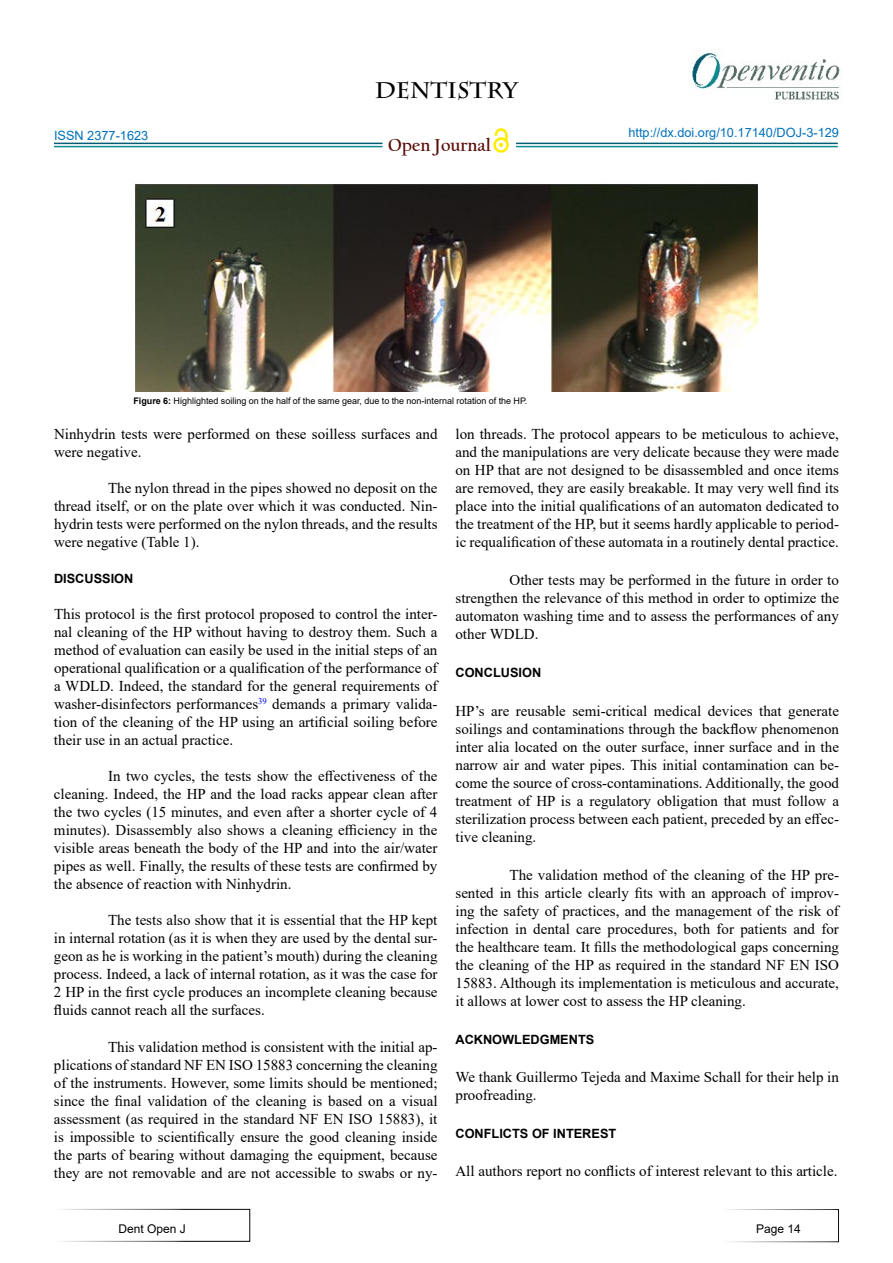
<style>
.page{position:relative;width:893px;height:1263px;background:#fff}
.page>*{position:absolute;margin:0;border:0;box-sizing:border-box;transform-origin:0 0}
.t1{font:700 22.5px "Charlemagne Std";color:#000}
.t2{font:700 18.15px "Californian FB";color:#580b05}
.t3{font:15px/18px "Times New Roman";color:#000;text-align:justify}
.t4{font:700 12.75px "Arial";color:#000}
.t5{font:12.75px "Arial";color:#0072bc}
.t6{font:12.75px "Arial";color:#0071bc}
.t7{font:12px "Arial";color:#000}
.t8{font:9px "Arial";color:#000}
.s1{font-weight:700}
</style>
<div class="page">
<hr style="left:54px;top:143px;width:328px;height:1px;background:#015d75">
<hr style="left:54px;top:146px;width:328px;height:1px;background:#0a8b93">
<hr style="left:516px;top:143px;width:322px;height:1px;background:#015d75">
<hr style="left:516px;top:146px;width:322px;height:1px;background:#0a8b93">
<svg style="left:493px;top:137px;width:16px;height:16px"></svg>
<svg style="left:496px;top:140px;width:10px;height:10px"></svg>
<svg style="left:495px;top:128px;width:13px;height:19px"></svg>
<div style="left:54px;top:1209px;width:196px;height:33px;border:1px solid #fff"></div>
<div style="left:723px;top:1209px;width:116px;height:33px;border:1px solid #fff"></div>
<img style="left:691px;top:52px;width:149px;height:48px">
<img style="left:134px;top:182px;width:625px;height:210px">
<p class="t6" style="left:54px;top:127px;width:96px">ISSN 2377-1623</p>
<h1 class="t1" style="left:375px;top:77px;width:144px">DENTISTRY</h1>
<p class="t2" style="left:388px;top:135px;width:104px">Open Journal</p>
<p class="t8" style="left:133px;top:395px;width:396px"><span class="s1">Figure 6:</span> Highlighted soiling on the half of the same gear, due to the non-internal rotation of the HP.</p>
<p class="t5" style="left:628px;top:124px;width:212px">http://dx.doi.org/10.17140/DOJ-3-129</p>
<p class="t3" style="left:54px;top:424px;width:385px">Ninhydrin tests were performed on these soilless surfaces and were negative.</p>
<p class="t3" style="left:54px;top:478px;width:385px;text-indent:54px">The nylon thread in the pipes showed no deposit on the thread itself, or on the plate over which it was conducted. Nin&shy;hydrin tests were performed on the nylon threads, and the results were negative (Table 1).</p>
<p class="t4" style="left:54px;top:569px;width:81px">DISCUSSION</p>
<p class="t3" style="left:54px;top:604px;width:385px">This protocol is the first protocol proposed to control the inter&shy;nal cleaning of the HP without having to destroy them. Such a method of evaluation can easily be used in the initial steps of an operational qualification or a qualification of the performance of a WDLD. Indeed, the standard for the general requirements of washer-disinfectors performances<sup>39</sup> demands a primary valida&shy;tion of the cleaning of the HP using an artificial soiling before their use in an actual practice.</p>
<p class="t3" style="left:54px;top:766px;width:385px;text-indent:54px">In two cycles, the tests show the effectiveness of the cleaning. Indeed, the HP and the load racks appear clean after the two cycles (15 minutes, and even after a shorter cycle of 4 minutes). Disassembly also shows a cleaning efficiency in the visible areas beneath the body of the HP and into the air/water pipes as well. Finally, the results of these tests are confirmed by the absence of reaction with Ninhydrin.</p>
<p class="t3" style="left:54px;top:910px;width:385px;text-indent:54px">The tests also show that it is essential that the HP kept in internal rotation (as it is when they are used by the dental sur&shy;geon as he is working in the patient’s mouth) during the cleaning process. Indeed, a lack of internal rotation, as it was the case for 2 HP in the first cycle produces an incomplete cleaning because fluids cannot reach all the surfaces.</p>
<p class="t3" style="left:54px;top:1038px;width:385px;text-indent:54px">This validation method is consistent with the initial ap&shy;plications of standard NF EN ISO 15883 concerning the cleaning of the instruments. However, some limits should be mentioned; since the final validation of the cleaning is based on a visual assessment (as required in the standard NF EN ISO 15883), it is impossible to scientifically ensure the good cleaning inside the parts of bearing without damaging the equipment, because they are not removable and are not accessible to swabs or ny-</p>
<p class="t3" style="left:455px;top:424px;width:385px">lon threads. The protocol appears to be meticulous to achieve, and the manipulations are very delicate because they were made on HP that are not designed to be disassembled and once items are removed, they are easily breakable. It may very well find its place into the initial qualifications of an automaton dedicated to the treatment of the HP, but it seems hardly applicable to period&shy;ic requalification of these automata in a routinely dental practice.</p>
<p class="t3" style="left:455px;top:571px;width:385px;text-indent:54px">Other tests may be performed in the future in order to strengthen the relevance of this method in order to optimize the automaton washing time and to assess the performances of any other WDLD.</p>
<p class="t4" style="left:455px;top:664px;width:87px">CONCLUSION</p>
<p class="t3" style="left:455px;top:701px;width:385px">HP’s are reusable semi-critical medical devices that generate soilings and contaminations through the backflow phenomenon inter alia located on the outer surface, inner surface and in the narrow air and water pipes. This initial contamination can be&shy;come the source of cross-contaminations. Additionally, the good treatment of HP is a regulatory obligation that must follow a sterilization process between each patient, preceded by an effec&shy;tive cleaning.</p>
<p class="t3" style="left:455px;top:865px;width:385px;text-indent:54px">The validation method of the cleaning of the HP pre&shy;sented in this article clearly fits with an approach of improv&shy;ing the safety of practices, and the management of the risk of infection in dental care procedures, both for patients and for the healthcare team. It fills the methodological gaps concerning the cleaning of the HP as required in the standard NF EN ISO 15883. Although its implementation is meticulous and accurate, it allows at lower cost to assess the HP cleaning.</p>
<p class="t4" style="left:455px;top:1030px;width:140px">ACKNOWLEDGMENTS</p>
<p class="t3" style="left:455px;top:1067px;width:385px">We thank Guillermo Tejeda and Maxime Schall for their help in proofreading.</p>
<p class="t4" style="left:455px;top:1125px;width:162px">CONFLICTS OF INTEREST</p>
<p class="t3" style="left:455px;top:1162px;width:384px">All authors report no conflicts of interest relevant to this article.</p>
<p class="t7" style="left:118px;top:1220px;width:69px">Dent Open J</p>
<p class="t7" style="left:756px;top:1220px;width:46px">Page 14</p>
</div>
